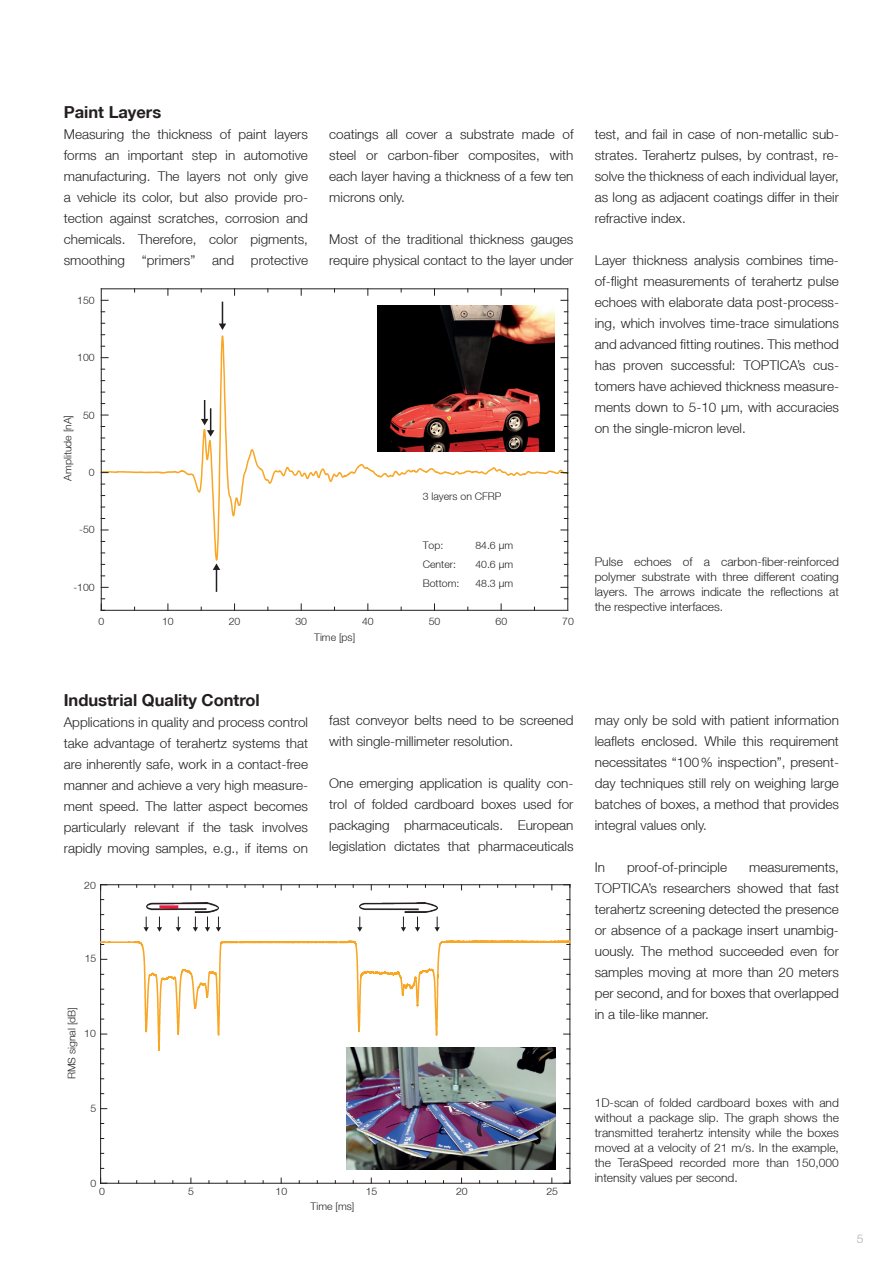
<style>
.page{position:relative;width:893px;height:1263px;background:#fff}
.page>*{position:absolute;margin:0;border:0;box-sizing:border-box;transform-origin:0 0}
.t1{font:700 16.5px "Helvetica Neue LT";color:#231f20}
.t2{font:300 13.5px/21px "Helvetica Neue LT";color:#231f20;text-align:justify}
.t3{font:300 12px/15px "Helvetica Neue LT";color:#231f20;text-align:justify}
.t4{font:300 12px "Helvetica Neue LT";color:#a8a9ad}
.t5{font:300 10.5px "Helvetica Neue LT";color:#231f20}
</style>
<div class="page">
<svg style="left:102px;top:334px;width:231px;height:231px"></svg>
<svg style="left:333px;top:461px;width:234px;height:24px"></svg>
<hr style="left:101px;top:610px;width:467px;height:1px;background:#231f20">
<hr style="left:101px;top:289px;width:1px;height:321px;background:#231f20">
<hr style="left:101px;top:288px;width:467px;height:1px;background:#231f20">
<hr style="left:567px;top:289px;width:1px;height:321px;background:#231f20">
<svg style="left:213px;top:563px;width:7px;height:28px"></svg>
<svg style="left:219px;top:302px;width:7px;height:28px"></svg>
<svg style="left:201px;top:401px;width:13px;height:36px"></svg>
<hr style="left:101px;top:1183px;width:469px;height:1px;background:#231f20">
<hr style="left:101px;top:884px;width:469px;height:1px;background:#231f20">
<hr style="left:100px;top:885px;width:1px;height:298px;background:#231f20">
<svg style="left:100px;top:1178px;width:7px;height:6px"></svg>
<svg style="left:100px;top:884px;width:7px;height:6px"></svg>
<hr style="left:569px;top:885px;width:1px;height:298px;background:#231f20">
<svg style="left:564px;top:1181px;width:6px;height:3px"></svg>
<svg style="left:564px;top:884px;width:6px;height:3px"></svg>
<svg style="left:99px;top:939px;width:106px;height:113px"></svg>
<svg style="left:539px;top:936px;width:32px;height:11px"></svg>
<img style="left:146px;top:902px;width:72px;height:10px">
<img style="left:359px;top:902px;width:79px;height:10px">
<svg style="left:144px;top:917px;width:5px;height:15px"></svg>
<svg style="left:157px;top:917px;width:5px;height:15px"></svg>
<svg style="left:176px;top:917px;width:5px;height:15px"></svg>
<svg style="left:193px;top:917px;width:5px;height:15px"></svg>
<svg style="left:205px;top:917px;width:334px;height:119px"></svg>
<hr style="left:159px;top:905px;width:19px;height:3px;background:#ed1845">
<img style="left:377px;top:306px;width:178px;height:146px">
<img style="left:346px;top:1048px;width:209px;height:121px">
<p class="t1" style="left:64px;top:102px;width:99px">Paint Layers</p>
<p class="t2" style="left:64px;top:123px;width:246px">Measuring the thickness of paint layers forms an important step in automotive manufacturing. The layers not only give a vehicle its color, but also provide pro&shy;tection against scratches, corrosion and chemicals. Therefore, color pigments, smoothing “primers” and protective</p>
<p class="t5" style="left:77px;top:294px;width:19px">150</p>
<p class="t5" style="left:77px;top:351px;width:19px">100</p>
<p class="t5" style="left:61px;top:481px;width:67px;rotate:-90deg">Amplitude [nA]</p>
<p class="t5" style="left:83px;top:409px;width:13px">50</p>
<p class="t5" style="left:89px;top:466px;width:7px">0</p>
<p class="t5" style="left:79px;top:523px;width:17px">-50</p>
<p class="t5" style="left:73px;top:581px;width:23px">-100</p>
<p class="t2" style="left:329px;top:123px;width:246px">coatings all cover a substrate made of steel or carbon-fiber composites, with each layer having a thickness of a few ten microns only.</p>
<p class="t2" style="left:329px;top:229px;width:246px">Most of the traditional thickness gauges require physical contact to the layer under</p>
<p class="t5" style="left:423px;top:490px;width:80px">3 layers on CFRP</p>
<p class="t5" style="left:423px;top:539px;width:22px">Top:</p>
<p class="t5" style="left:475px;top:539px;width:39px">84.6 μm</p>
<p class="t5" style="left:423px;top:558px;width:35px">Center:</p>
<p class="t5" style="left:475px;top:558px;width:39px">40.6 μm</p>
<p class="t5" style="left:423px;top:577px;width:38px">Bottom:</p>
<p class="t5" style="left:475px;top:577px;width:39px">48.3 μm</p>
<p class="t5" style="left:98px;top:615px;width:7px">0</p>
<p class="t5" style="left:162px;top:615px;width:13px">10</p>
<p class="t5" style="left:229px;top:615px;width:13px">20</p>
<p class="t5" style="left:295px;top:615px;width:13px">30</p>
<p class="t5" style="left:362px;top:615px;width:13px">40</p>
<p class="t5" style="left:429px;top:615px;width:13px">50</p>
<p class="t5" style="left:495px;top:615px;width:13px">60</p>
<p class="t5" style="left:562px;top:615px;width:13px">70</p>
<p class="t5" style="left:314px;top:631px;width:43px">Time [ps]</p>
<p class="t1" style="left:64px;top:690px;width:198px">Industrial Quality Control</p>
<p class="t2" style="left:64px;top:711px;width:246px">Applications in quality and process control take advantage of terahertz systems that are inherently safe, work in a contact-free manner and achieve a very high measure&shy;ment speed. The latter aspect becomes particularly relevant if the task involves rapidly moving samples, e.g., if items on</p>
<p class="t5" style="left:84px;top:879px;width:13px">20</p>
<p class="t2" style="left:329px;top:709px;width:246px">fast conveyor belts need to be screened with single-millimeter resolution.</p>
<p class="t2" style="left:329px;top:772px;width:246px">One emerging application is quality con&shy;trol of folded cardboard boxes used for packaging pharmaceuticals. European legislation dictates that pharmaceuticals</p>
<p class="t5" style="left:85px;top:952px;width:13px">15</p>
<p class="t5" style="left:65px;top:1079px;width:74px;rotate:-90deg">RMS signal [dB]</p>
<p class="t5" style="left:84px;top:1027px;width:13px">10</p>
<p class="t5" style="left:91px;top:1101px;width:7px">5</p>
<p class="t5" style="left:91px;top:1177px;width:7px">0</p>
<p class="t5" style="left:99px;top:1185px;width:7px">0</p>
<p class="t5" style="left:188px;top:1185px;width:7px">5</p>
<p class="t5" style="left:275px;top:1185px;width:13px">10</p>
<p class="t5" style="left:366px;top:1185px;width:13px">15</p>
<p class="t5" style="left:456px;top:1185px;width:13px">20</p>
<p class="t5" style="left:546px;top:1185px;width:13px">25</p>
<p class="t5" style="left:311px;top:1199px;width:45px">Time [ms]</p>
<p class="t2" style="left:595px;top:123px;width:246px">test, and fail in case of non-metallic sub&shy;strates. Terahertz pulses, by contrast, re&shy;solve the thickness of each individual layer, as long as adjacent coatings differ in their refractive index.</p>
<p class="t2" style="left:595px;top:250px;width:246px">Layer thickness analysis combines time&shy;of-flight measurements of terahertz pulse echoes with elaborate data post-process&shy;ing, which involves time-trace simulations and advanced fitting routines. This method has proven successful: TOPTICA’s cus&shy;tomers have achieved thickness measure&shy;ments down to 5-10 µm, with accuracies on the single-micron level.</p>
<p class="t3" style="left:595px;top:554px;width:246px">Pulse echoes of a carbon-fiber-reinforced polymer substrate with three different coating layers. The arrows indicate the reflections at the respective interfaces.</p>
<p class="t2" style="left:595px;top:709px;width:246px">may only be sold with patient information leaflets enclosed. While this requirement necessitates “100% inspection”, present&shy;day techniques still rely on weighing large batches of boxes, a method that provides integral values only.</p>
<p class="t2" style="left:595px;top:856px;width:12px">In</p>
<p class="t2" style="left:627px;top:856px;width:101px">proof-of-principle</p>
<p class="t2" style="left:595px;top:856px;width:246px;text-indent:154px">measurements, TOPTICA’s researchers showed that fast terahertz screening detected the presence or absence of a package insert unambig&shy;uously. The method succeeded even for samples moving at more than 20 meters per second, and for boxes that overlapped in a tile-like manner.</p>
<p class="t3" style="left:595px;top:1095px;width:246px">1D-scan of folded cardboard boxes with and without a package slip. The graph shows the transmitted terahertz intensity while the boxes moved at a velocity of 21 m/s. In the example, the TeraSpeed recorded more than 150,000 intensity values per second.</p>
<p class="t4" style="left:857px;top:1231px;width:8px">5</p>
</div>
